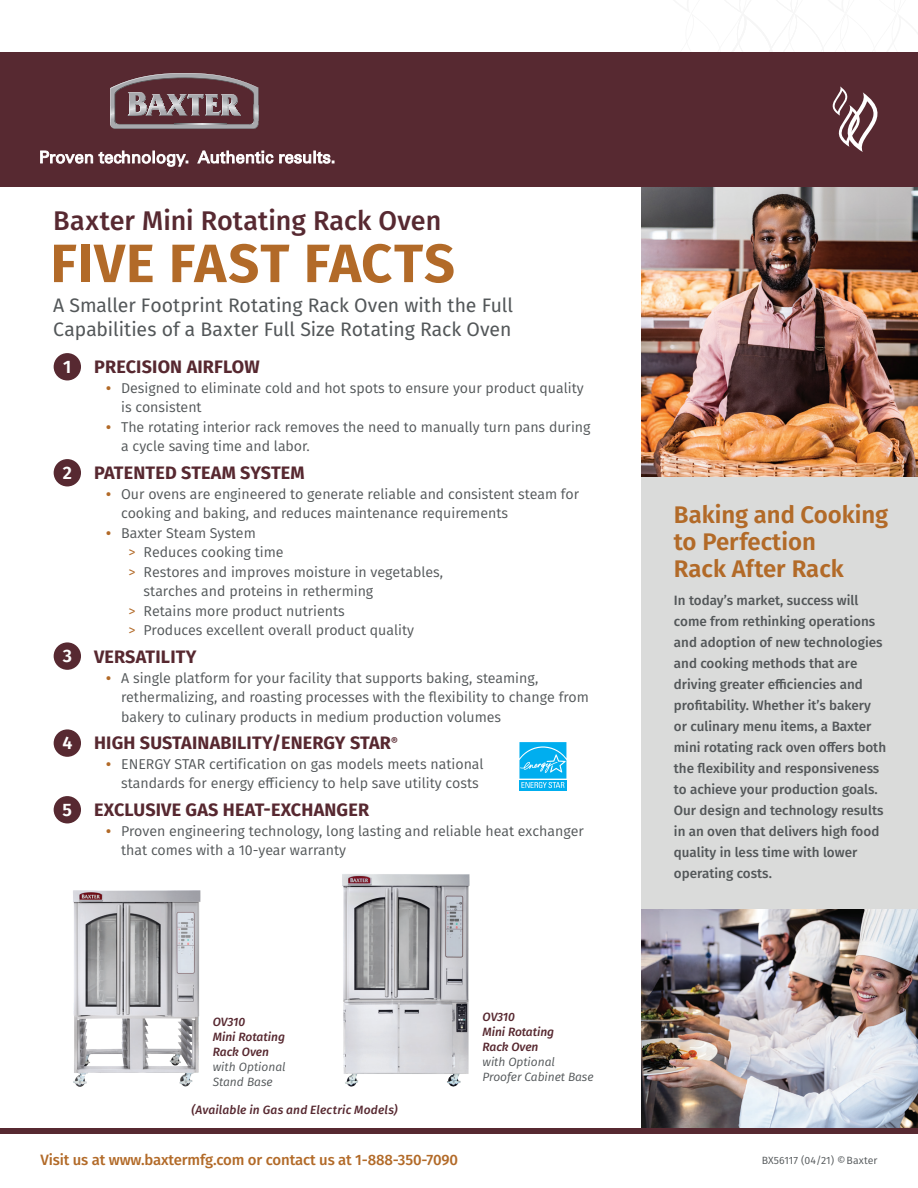
<style>
.page{position:relative;width:918px;height:1188px;background:#fff}
.page>*{position:absolute;margin:0;border:0;box-sizing:border-box;transform-origin:0 0}
.t1{font:700 54px "Fira Sans";letter-spacing:.02em;color:#b26a28}
.t2{font:500 27px "Fira Sans";color:#572931}
.t3{font:600 24px/27px "Fira Sans";color:#b26a28}
.t4{font:19.5px/24px "Fira Sans";letter-spacing:-.005em;color:#535759}
.t5{font:700 18px "Fira Sans";letter-spacing:.01em;color:#572830}
.t6{font:600 18px "Fira Sans";color:#fff}
.t7{font:500 15px "Fira Sans";letter-spacing:-.01em;color:#b26a28}
.t8{font:14.25px/19.5px "Fira Sans";color:#535759}
.t9{font:500 13.5px/21px "Fira Sans";color:#535759}
.t10{font:italic 12px/15px "Fira Sans";letter-spacing:-.005em;color:#535759}
.t11{font:italic 500 12px/15px "Fira Sans";letter-spacing:-.005em;color:#572830}
.t12{font:italic 500 12px "Fira Sans";letter-spacing:.015em;color:#572931}
.t13{font:10.5px "Fira Sans";letter-spacing:.01em;color:#535759}
.s1{font-weight:700;color:#b26a28}
.s2{color:#b26a28}
</style>
<div class="page">
<div style="left:642px;top:476px;width:276px;height:434px;background:#dadbda"></div>
<img style="left:642px;top:187px;width:276px;height:289px">
<div style="left:0;top:52px;width:918px;height:135px;background:#572931"></div>
<img style="left:644px;top:86px;width:274px;height:296px">
<svg style="left:110px;top:73px;width:148px;height:56px"></svg>
<svg style="left:40px;top:151px;width:53px;height:13px"></svg>
<svg style="left:99px;top:151px;width:89px;height:15px"></svg>
<svg style="left:198px;top:151px;width:75px;height:12px"></svg>
<svg style="left:279px;top:151px;width:55px;height:12px"></svg>
<div style="left:54px;top:459px;width:27px;height:27px;background:#572931;border-radius:50%"></div>
<div style="left:54px;top:642px;width:27px;height:28px;background:#572931;border-radius:50%"></div>
<div style="left:54px;top:729px;width:27px;height:28px;background:#572931;border-radius:50%"></div>
<div style="left:54px;top:796px;width:27px;height:27px;background:#572931;border-radius:50%"></div>
<div style="left:54px;top:353px;width:27px;height:27px;background:#572931;border-radius:50%"></div>
<svg style="left:519px;top:742px;width:48px;height:49px;background:#2dbcf1"></svg>
<img style="left:342px;top:874px;width:128px;height:213px">
<img style="left:73px;top:890px;width:128px;height:197px">
<img style="left:642px;top:909px;width:276px;height:219px">
<div style="left:0;top:1128px;width:918px;height:6px;background:#572931"></div>
<h2 class="t2" style="left:53px;top:199px;width:390px">Baxter Mini Rotating Rack Oven</h2>
<h1 class="t1" style="left:51px;top:218px;width:406px">FIVE FAST FACTS</h1>
<h3 class="t4" style="left:53px;top:293px;width:461px">A Smaller Footprint Rotating Rack Oven with the Full<br>Capabilities of a Baxter Full Size Rotating Rack Oven</h3>
<p class="t6" style="left:63px;top:352px;width:10px">1</p>
<p class="t6" style="left:63px;top:458px;width:11px">2</p>
<p class="t6" style="left:63px;top:641px;width:11px">3</p>
<p class="t6" style="left:62px;top:728px;width:12px">4</p>
<p class="t6" style="left:63px;top:795px;width:11px">5</p>
<p class="t5" style="left:94px;top:352px;width:167px">PRECISION AIRFLOW</p>
<p class="t8" style="left:121px;top:378px;width:464px;text-indent:-15px"><span class="s1">•</span> Designed to eliminate cold and hot spots to ensure your product quality is consistent</p>
<p class="t8" style="left:121px;top:417px;width:471px;text-indent:-15px"><span class="s1">•</span> The rotating interior rack removes the need to manually turn pans during a cycle saving time and labor.</p>
<p class="t5" style="left:94px;top:458px;width:212px">PATENTED STEAM SYSTEM</p>
<p class="t8" style="left:121px;top:484px;width:460px;text-indent:-15px"><span class="s1">•</span> Our ovens are engineered to generate reliable and consistent steam for cooking and baking, and reduces maintenance requirements</p>
<p class="t8" style="left:106px;top:523px;width:151px"><span class="s1">•</span> Baxter Steam System</p>
<p class="t8" style="left:129px;top:542px;width:157px"><span class="s2">&gt;</span> Reduces cooking time</p>
<p class="t8" style="left:129px;top:562px;width:316px"><span class="s2">&gt;</span> Restores and improves moisture in vegetables,</p>
<p class="t8" style="left:144px;top:581px;width:231px">starches and proteins in retherming</p>
<p class="t8" style="left:129px;top:601px;width:218px"><span class="s2">&gt;</span> Retains more product nutrients</p>
<p class="t8" style="left:129px;top:620px;width:287px"><span class="s2">&gt;</span> Produces excellent overall product quality</p>
<p class="t5" style="left:94px;top:642px;width:104px">VERSATILITY</p>
<p class="t8" style="left:121px;top:667px;width:469px;text-indent:-15px"><span class="s1">•</span> A single platform for your facility that supports baking, steaming, rethermalizing, and roasting processes with the flexibility to change from bakery to culinary products in medium production volumes</p>
<p class="t5" style="left:94px;top:728px;width:305px">HIGH SUSTAINABILITY/ENERGY STAR<sup>®</sup></p>
<p class="t8" style="left:121px;top:754px;width:364px;text-indent:-15px"><span class="s1">•</span> ENERGY STAR certification on gas models meets national standards for energy efficiency to help save utility costs</p>
<p class="t5" style="left:94px;top:795px;width:277px">EXCLUSIVE GAS HEAT-EXCHANGER</p>
<p class="t8" style="left:121px;top:821px;width:464px;text-indent:-15px"><span class="s1">•</span> Proven engineering technology, long lasting and reliable heat exchanger that comes with a 10-year warranty</p>
<p class="t11" style="left:213px;top:1014px;width:74px">OV310<br>Mini Rotating<br>Rack Oven</p>
<p class="t10" style="left:213px;top:1059px;width:74px">with Optional<br>Stand Base</p>
<p class="t12" style="left:191px;top:1101px;width:208px">(Available in Gas and Electric Models)</p>
<p class="t11" style="left:483px;top:1009px;width:73px">OV310<br>Mini Rotating<br>Rack Oven</p>
<p class="t10" style="left:483px;top:1054px;width:113px">with Optional<br>Proofer Cabinet Base</p>
<h3 class="t3" style="left:674px;top:499px;width:216px">Baking and Cooking to Perfection<br>Rack After Rack</h3>
<p class="t9" style="left:674px;top:589px;width:214px">In today’s market, success will come from rethinking operations and adoption of new technologies and cooking methods that are driving greater efficiencies and profitability. Whether it’s bakery or culinary menu items, a Baxter mini rotating rack oven offers both the flexibility and responsiveness to achieve your production goals.<br>Our design and technology results in an oven that delivers high food quality in less time with lower operating costs.</p>
<p class="t7" style="left:40px;top:1148px;width:419px">Visit us at www.baxtermfg.com or contact us at 1-888-350-7090</p>
<p class="t13" style="left:762px;top:1152px;width:117px">BX56117 (04/21) ©Baxter</p>
</div>
